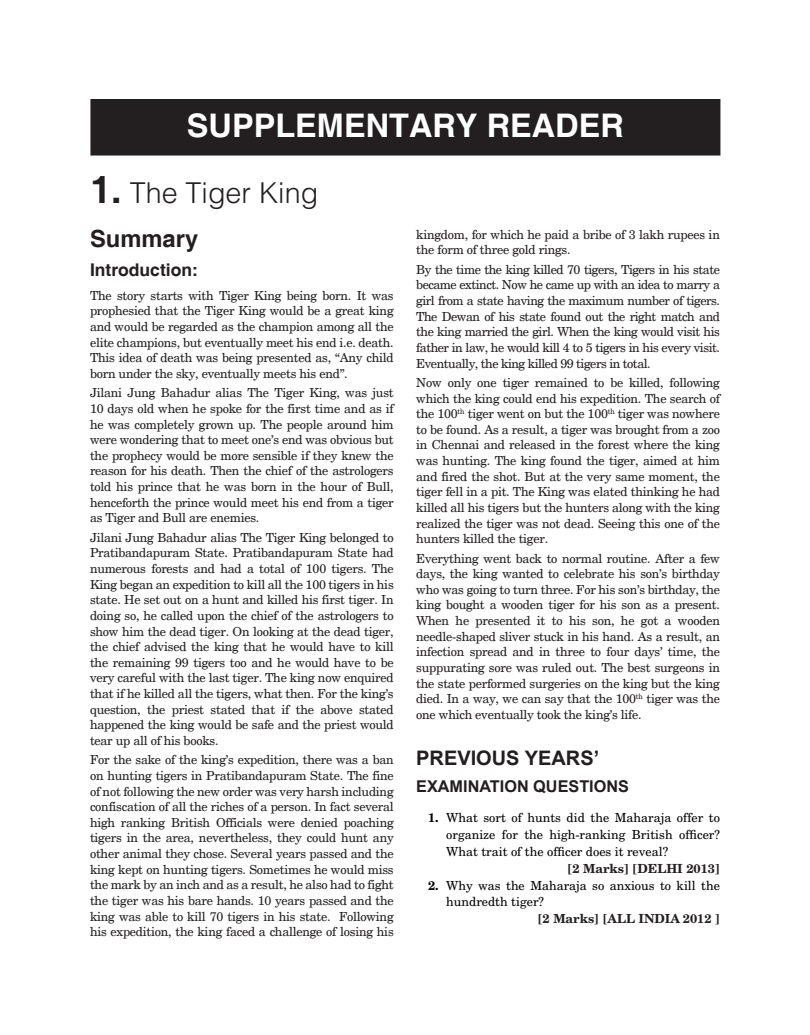
<style>
.page{position:relative;width:810px;height:1035px;background:#fff}
.page>*{position:absolute;margin:0;border:0;box-sizing:border-box;transform-origin:0 0}
.Summary{font:700 32.5px "Helvetica";color:#fff}
.Topic{font:300 28.75px "Helvetica";color:#231f20}
.Summary-2{font:700 23.75px "Helvetica";color:#231f20}
.t1{font:700 20px "Arial";color:#231f20}
.Heading_1{font:700 17.5px "Helvetica";color:#231f20}
.t2{font:700 16.25px "Arial";color:#231f20}
.PP{font:12.5px/15.6px "New Century Schlbk";letter-spacing:-.02em;color:#231f20;text-align:justify}
.Q{font:12.5px/16.9px "New Brunswick";color:#000;text-align:justify}
.t3{font:700 12.5px "New Brunswick";color:#231f20}
.s1{font-weight:700;font-size:37.5px}
.s2{font-weight:700}
</style>
<div class="page">
<div style="left:91px;top:100px;width:629px;height:55px;background:#231f20"></div>
<div style="left:90px;top:99px;width:630px;height:57px;border:1px solid #231f20"></div>
<p class="Summary" style="left:187px;top:106px;width:438px">SUPPLEMENTARY READER</p>
<p class="Topic" style="left:90px;top:175px;width:229px"><span class="s1">1.</span> The Tiger King</p>
<p class="Summary-2" style="left:90px;top:224px;width:110px">Summary</p>
<p class="Heading_1" style="left:90px;top:259px;width:109px">Introduction:</p>
<p class="PP" style="left:90px;top:288px;width:305px">The story starts with Tiger King being born. It was prophesied that the Tiger King would be a great king and would be regarded as the champion among all the elite champions, but eventually meet his end i.e. death.<br>This idea of death was being presented as, “Any child born under the sky, eventually meets his end”.</p>
<p class="PP" style="left:90px;top:385px;width:305px">Jilani Jung Bahadur alias The Tiger King, was just 10 days old when he spoke for the first time and as if he was completely grown up. The people around him were wondering that to meet one’s end was obvious but the prophecy would be more sensible if they knew the reason for his death. Then the chief of the astrologers told his prince that he was born in the hour of Bull, henceforth the prince would meet his end from a tiger as Tiger and Bull are enemies.</p>
<p class="PP" style="left:90px;top:530px;width:305px">Jilani Jung Bahadur alias The Tiger King belonged to Pratibandapuram State. Pratibandapuram State had numerous forests and had a total of 100 tigers. The King began an expedition to kill all the 100 tigers in his state. He set out on a hunt and killed his first tiger. In doing so, he called upon the chief of the astrologers to show him the dead tiger. On looking at the dead tiger, the chief advised the king that he would have to kill the remaining 99 tigers too and he would have to be very careful with the last tiger. The king now enquired that if he killed all the tigers, what then. For the king’s question, the priest stated that if the above stated happened the king would be safe and the priest would tear up all of his books.</p>
<p class="PP" style="left:90px;top:752px;width:305px">For the sake of the king’s expedition, there was a ban on hunting tigers in Pratibandapuram State. The fine of not following the new order was very harsh including confiscation of all the riches of a person. In fact several high ranking British Officials were denied poaching tigers in the area, nevertheless, they could hunt any other animal they chose. Several years passed and the king kept on hunting tigers. Sometimes he would miss the mark by an inch and as a result, he also had to fight the tiger was his bare hands. 10 years passed and the king was able to kill 70 tigers in his state. Following his expedition, the king faced a challenge of losing his</p>
<p class="PP" style="left:416px;top:227px;width:305px">kingdom, for which he paid a bribe of 3 lakh rupees in the form of three gold rings.</p>
<p class="PP" style="left:416px;top:262px;width:305px">By the time the king killed 70 tigers, Tigers in his state became extinct. Now he came up with an idea to marry a girl from a state having the maximum number of tigers.<br>The Dewan of his state found out the right match and the king married the girl. When the king would visit his father in law, he would kill 4 to 5 tigers in his every visit.<br>Eventually, the king killed 99 tigers in total.</p>
<p class="PP" style="left:416px;top:375px;width:305px">Now only one tiger remained to be killed, following which the king could end his expedition. The search of the 100<sup>th</sup> tiger went on but the 100<sup>th</sup> tiger was nowhere to be found. As a result, a tiger was brought from a zoo in Chennai and released in the forest where the king was hunting. The king found the tiger, aimed at him and fired the shot. But at the very same moment, the tiger fell in a pit. The King was elated thinking he had killed all his tigers but the hunters along with the king realized the tiger was not dead. Seeing this one of the hunters killed the tiger.</p>
<p class="PP" style="left:416px;top:550px;width:305px">Everything went back to normal routine. After a few days, the king wanted to celebrate his son’s birthday who was going to turn three. For his son’s birthday, the king bought a wooden tiger for his son as a present.<br>When he presented it to his son, he got a wooden needle-shaped sliver stuck in his hand. As a result, an infection spread and in three to four days’ time, the suppurating sore was ruled out. The best surgeons in the state performed surgeries on the king but the king died. In a way, we can say that the 100<sup>th</sup> tiger was the one which eventually took the king’s life.</p>
<h1 class="t1" style="left:416px;top:745px;width:185px">PREVIOUS YEARS’</h1>
<h2 class="t2" style="left:416px;top:775px;width:214px">EXAMINATION QUESTIONS</h2>
<p class="Q" style="left:446px;top:809px;width:275px;text-indent:-18px"><span class="s2">1.</span> What sort of hunts did the Maharaja offer to organize for the high-ranking British officer?<br>What trait of the officer does it reveal?</p>
<p class="t3" style="left:568px;top:860px;width:154px">[2 Marks] [DELHI 2013]</p>
<p class="Q" style="left:446px;top:876px;width:275px;text-indent:-18px"><span class="s2">2.</span> Why was the Maharaja so anxious to kill the hundredth tiger?</p>
<p class="t3" style="left:538px;top:911px;width:184px">[2 Marks] [ALL INDIA 2012 ]</p>
</div>
